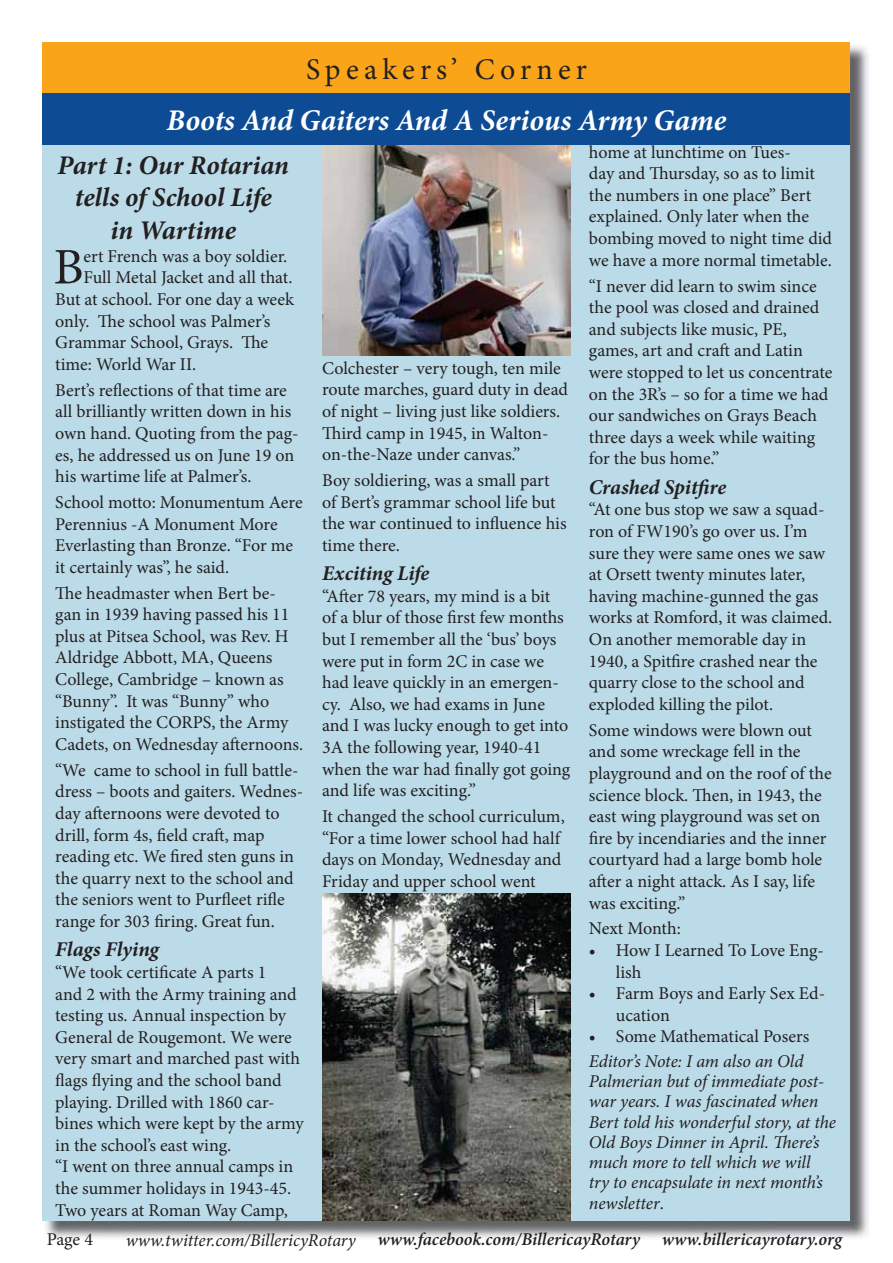
<style>
.page{position:relative;width:893px;height:1263px;background:#fff}
.page>*{position:absolute;margin:0;border:0;box-sizing:border-box;transform-origin:0 0}
.t1{font:51.3px "Minion Pro";color:#231f20}
.t2{font:italic 700 30px "Minion Pro";color:#fff}
.t3{font:30px "Minion Pro";letter-spacing:.17em;color:#231f20}
.t4{font:italic 700 27px/32.4px "Minion Pro";letter-spacing:-.005em;color:#231f20;text-align:center}
.t5{font:italic 700 21px "Minion Pro";letter-spacing:-.005em;color:#231f20}
.t6{font:18px/21.6px "Minion Pro";color:#231f20}
.t7{font:italic 18px/20.2px "Minion Pro";letter-spacing:-.005em;color:#231f20}
.t8{font:italic 600 18px "Minion Pro";color:#231f20}
.s1{font-style:normal}
.s2{font-weight:400}
</style>
<div class="page">
<img style="left:45px;top:45px;width:824px;height:1193px">
<div style="left:43px;top:43px;width:807px;height:1177px;background:#bbdbe8"></div>
<div style="left:43px;top:43px;width:807px;height:51px;background:#faa41a"></div>
<img style="left:323px;top:145px;width:248px;height:211px">
<img style="left:322px;top:893px;width:248px;height:327px">
<div style="left:43px;top:94px;width:807px;height:51px;background:#0d4c94"></div>
<h2 class="t3" style="left:306px;top:58px;width:282px">Speakers’ Corner</h2>
<h2 class="t2" style="left:167px;top:109px;width:561px">Boots And Gaiters And A Serious Army Game</h2>
<h3 class="t4" style="left:58px;top:152px;width:233px">Part 1: Our Rotarian tells of School Life<br>in Wartime</h3>
<h1 class="t1" style="left:53px;top:247px;width:32px">B</h1>
<p class="t6" style="left:84px;top:247px;width:205px">ert French was a boy soldier.</p>
<p class="t6" style="left:84px;top:268px;width:210px">Full Metal Jacket and all that.</p>
<p class="t6" style="left:55px;top:290px;width:240px">But at school. For one day a week</p>
<p class="t6" style="left:55px;top:312px;width:217px">only. The school was Palmer’s</p>
<p class="t6" style="left:55px;top:333px;width:214px">Grammar School, Grays. The</p>
<p class="t6" style="left:55px;top:355px;width:142px">time: World War II.</p>
<p class="t6" style="left:55px;top:381px;width:245px">Bert’s reflections of that time are all brilliantly written down in his own hand. Quoting from the pag&shy;es, he addressed us on June 19 on his wartime life at Palmer’s.</p>
<p class="t6" style="left:55px;top:493px;width:249px">School motto: Monumentum Aere<br>Perennius -A Monument More<br>Everlasting than Bronze. “For me it certainly was”, he said.</p>
<p class="t6" style="left:55px;top:584px;width:250px">The headmaster when Bert be&shy;gan in 1939 having passed his 11 plus at Pitsea School, was Rev. H<br>Aldridge Abbott, MA, Queens<br>College, Cambridge – known as “Bunny”. It was “Bunny” who instigated the CORPS, the Army<br>Cadets, on Wednesday afternoons.</p>
<p class="t6" style="left:55px;top:761px;width:249px">“We came to school in full battle&shy;dress – boots and gaiters. Wednes&shy;day afternoons were devoted to drill, form 4s, field craft, map reading etc. We fired sten guns in the quarry next to the school and the seniors went to Purfleet rifle range for 303 firing. Great fun.</p>
<p class="t5" style="left:55px;top:941px;width:105px">Flags Flying</p>
<p class="t6" style="left:55px;top:963px;width:250px">“We took certificate A parts 1<br>and 2 with the Army training and testing us. Annual inspection by<br>General de Rougemont. We were very smart and marched past with flags flying and the school band playing. Drilled with 1860 car&shy;bines which were kept by the army in the school’s east wing.<br>“I went on three annual camps in the summer holidays in 1943-45.<br>Two years at Roman Way Camp,</p>
<p class="t6" style="left:322px;top:359px;width:247px">Colchester – very tough, ten mile route marches, guard duty in dead of night – living just like soldiers.<br>Third camp in 1945, in Walton&shy;on-the-Naze under canvas.”</p>
<p class="t6" style="left:322px;top:471px;width:246px">Boy soldiering, was a small part of Bert’s grammar school life but the war continued to influence his time there.</p>
<p class="t5" style="left:322px;top:565px;width:109px">Exciting Life</p>
<p class="t6" style="left:322px;top:587px;width:250px">“After 78 years, my mind is a bit<br>of a blur of those first few months but I remember all the ‘bus’ boys were put in form 2C in case we had leave quickly in an emergen&shy;cy. Also, we had exams in June and I was lucky enough to get into<br>3A the following year, 1940-41 when the war had finally got going and life was exciting.”</p>
<p class="t6" style="left:322px;top:807px;width:244px">It changed the school curriculum, “For a time lower school had half days on Monday, Wednesday and<br>Friday and upper school went</p>
<p class="t6" style="left:589px;top:143px;width:245px">home at lunchtime on Tues-<br>day and Thursday, so as to limit the numbers in one place” Bert explained. Only later when the bombing moved to night time did we have a more normal timetable.</p>
<p class="t6" style="left:589px;top:277px;width:245px">“I never did learn to swim since the pool was closed and drained and subjects like music, PE, games, art and craft and Latin were stopped to let us concentrate on the 3R’s – so for a time we had our sandwiches on Grays Beach three days a week while waiting for the bus home.”</p>
<p class="t5" style="left:589px;top:479px;width:139px">Crashed Spitfire</p>
<p class="t6" style="left:589px;top:500px;width:245px">“At one bus stop we saw a squad&shy;ron of FW190’s go over us. I’m sure they were same ones we saw at Orsett twenty minutes later, having machine-gunned the gas works at Romford, it was claimed.<br>On another memorable day in<br>1940, a Spitfire crashed near the quarry close to the school and exploded killing the pilot.</p>
<p class="t6" style="left:589px;top:721px;width:244px">Some windows were blown out and some wreckage fell in the playground and on the roof of the science block. Then, in 1943, the east wing playground was set on fire by incendiaries and the inner courtyard had a large bomb hole after a night attack. As I say, life was exciting.”</p>
<p class="t6" style="left:616px;top:919px;width:211px;text-indent:-27px">Next Month:<br>How I Learned To Love Eng&shy;lish<br>Farm Boys and Early Sex Ed&shy;ucation<br>Some Mathematical Posers</p>
<p class="t7" style="left:589px;top:1052px;width:249px">Editor’s Note: I am also an Old<br>Palmerian but of immediate post&shy;war years. I was fascinated when<br>Bert told his wonderful story, at the<br>Old Boys Dinner in April. There’s much more to tell which we will<br>try to encapsulate in next month’s newsletter<span class="s1">.</span></p>
<p class="t6" style="left:47px;top:1230px;width:48px">Page 4</p>
<p class="t8" style="left:126px;top:1232px;width:718px"><span class="s2">www.twitter.com/BillericyRotary</span> www.facebook.com/BillericayRotary www.billericayrotary.org</p>
</div>
